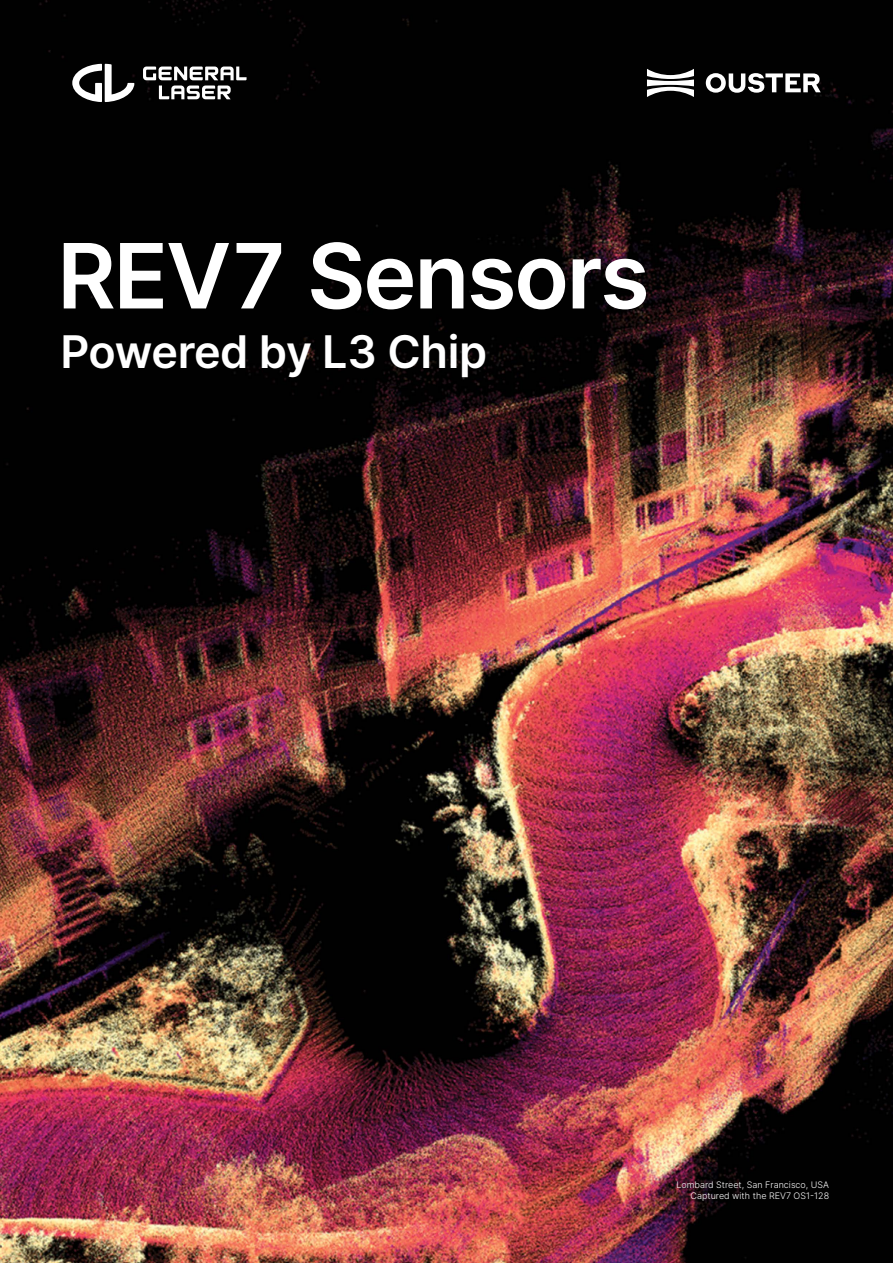
<style>
.page{position:relative;width:893px;height:1263px;background:#fff}
.page>*{position:absolute;margin:0;border:0;box-sizing:border-box;transform-origin:0 0}
.t1{font:600 90px "Inter";letter-spacing:-.025em;color:#fff}
.t2{font:600 45px "Inter";letter-spacing:-.01em;color:#fff}
.t3{font:300 9px/10.8px "Inter";color:#fff;text-align:right}
</style>
<div class="page">
<img style="left:0;top:0;width:893px;height:1263px">
<svg style="left:647px;top:69px;width:47px;height:28px"></svg>
<svg style="left:706px;top:73px;width:115px;height:20px"></svg>
<svg style="left:143px;top:67px;width:104px;height:13px"></svg>
<svg style="left:159px;top:86px;width:72px;height:13px"></svg>
<svg style="left:72px;top:64px;width:62px;height:38px"></svg>
<h1 class="t1" style="left:57px;top:210px;width:594px">REV7 Sensors</h1>
<h2 class="t2" style="left:61px;top:319px;width:428px">Powered by L3 Chip</h2>
<p class="t3" style="left:676px;top:1179px;width:154px">Lombard Street, San Francisco, USA<br>Captured with the REV7 OS1-128</p>
</div>
